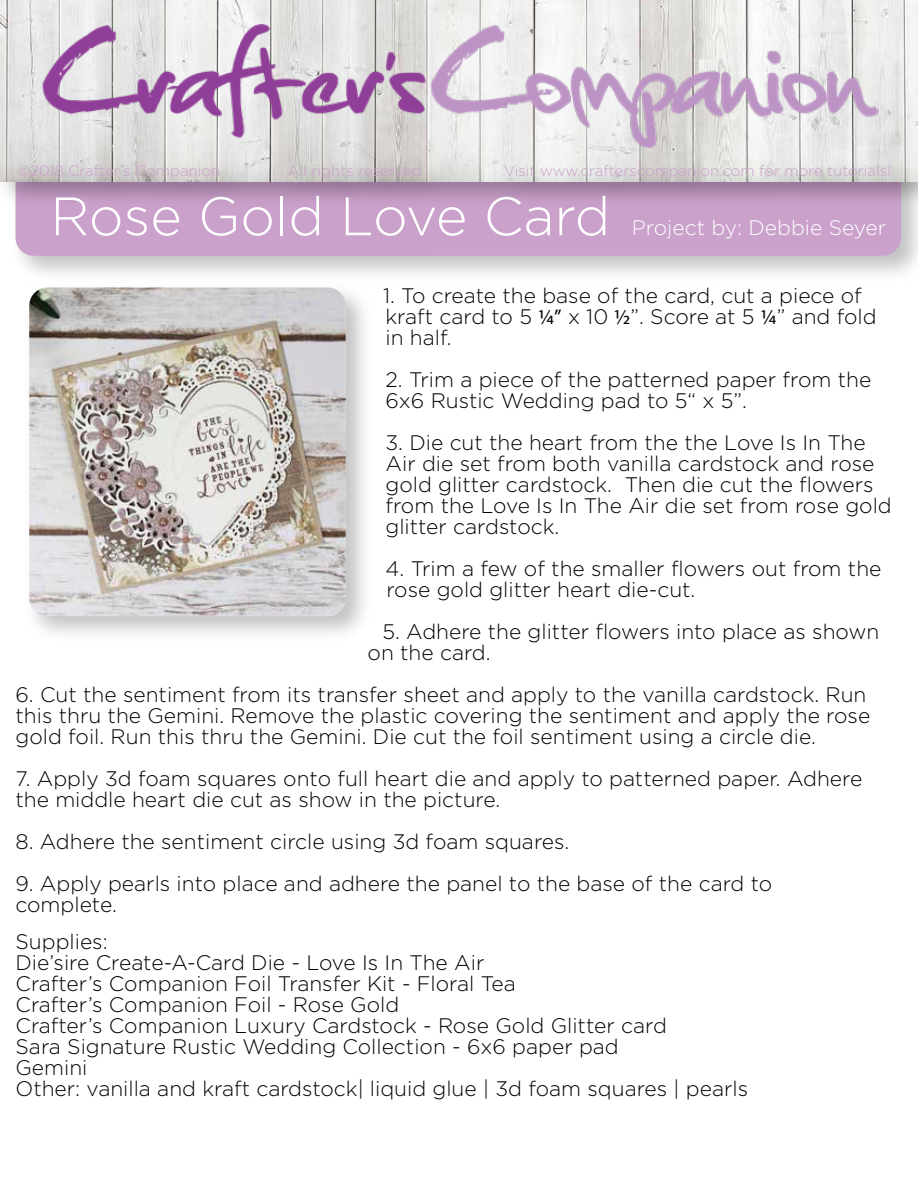
<style>
.page{position:relative;width:918px;height:1188px;background:#fff}
.page>*{position:absolute;margin:0;border:0;box-sizing:border-box;transform-origin:0 0}
.t1{font:300 54px "Gotham";color:#fff}
.t2{font:300 21px/21px "Gotham";color:#000}
.t3{font:300 21px "Gotham";color:#fff}
.t4{font:300 15px "Gotham";color:#caa1cb}
.s1{font-family:"Myriad Pro";font-weight:400}
</style>
<div class="page">
<div style="left:16px;top:152px;width:885px;height:104px;background:#caa1cb;border-radius:18px"></div>
<img style="left:0;top:0;width:918px;height:182px">
<img style="left:40px;top:24px;width:838px;height:123px">
<img style="left:15px;top:232px;width:415px;height:402px">
<img style="left:29px;top:288px;width:317px;height:328px">
<img style="left:4px;top:150px;width:914px;height:82px">
<p class="t4" style="left:18px;top:162px;width:204px">©2018 Crafter’s Companion</p>
<p class="t4" style="left:288px;top:162px;width:136px">All rights reserved</p>
<p class="t4" style="left:504px;top:162px;width:389px">Visit www.crafterscompanion.com for more tutorials!</p>
<h1 class="t1" style="left:50px;top:187px;width:561px">Rose Gold Love Card</h1>
<p class="t3" style="left:632px;top:216px;width:256px">Project by: Debbie Seyer</p>
<p class="t2" style="left:383px;top:285px;width:495px">1. To create the base of the card, cut a piece of kraft card to 5 <span class="s1">¼”</span> x 10 <span class="s1">½</span>”. Score at 5 <span class="s1">¼</span>” and fold in half.</p>
<p class="t2" style="left:386px;top:369px;width:487px">2. Trim a piece of the patterned paper from the<br>6x6 Rustic Wedding pad to 5“ x 5”.</p>
<p class="t2" style="left:386px;top:432px;width:508px">3. Die cut the heart from the the Love Is In The Air die set from both vanilla cardstock and rose gold glitter cardstock. Then die cut the flowers from the Love Is In The Air die set from rose gold glitter cardstock.</p>
<p class="t2" style="left:386px;top:558px;width:497px">4. Trim a few of the smaller flowers out from the rose gold glitter heart die-cut.</p>
<p class="t2" style="left:368px;top:621px;width:513px;text-indent:15px">5. Adhere the glitter flowers into place as shown on the card.</p>
<p class="t2" style="left:16px;top:684px;width:856px">6. Cut the sentiment from its transfer sheet and apply to the vanilla cardstock. Run this thru the Gemini. Remove the plastic covering the sentiment and apply the rose gold foil. Run this thru the Gemini. Die cut the foil sentiment using a circle die.</p>
<p class="t2" style="left:16px;top:768px;width:848px">7. Apply 3d foam squares onto full heart die and apply to patterned paper. Adhere the middle heart die cut as show in the picture.</p>
<p class="t2" style="left:16px;top:831px;width:555px">8. Adhere the sentiment circle using 3d foam squares.</p>
<p class="t2" style="left:16px;top:873px;width:758px">9. Apply pearls into place and adhere the panel to the base of the card to complete.</p>
<p class="t2" style="left:16px;top:931px;width:734px">Supplies:<br>Die’sire Create-A-Card Die - Love Is In The Air<br>Crafter’s Companion Foil Transfer Kit - Floral Tea<br>Crafter’s Companion Foil - Rose Gold<br>Crafter’s Companion Luxury Cardstock - Rose Gold Glitter card<br>Sara Signature Rustic Wedding Collection - 6x6 paper pad<br>Gemini<br>Other: vanilla and kraft cardstock| liquid glue | 3d foam squares | pearls</p>
</div>
